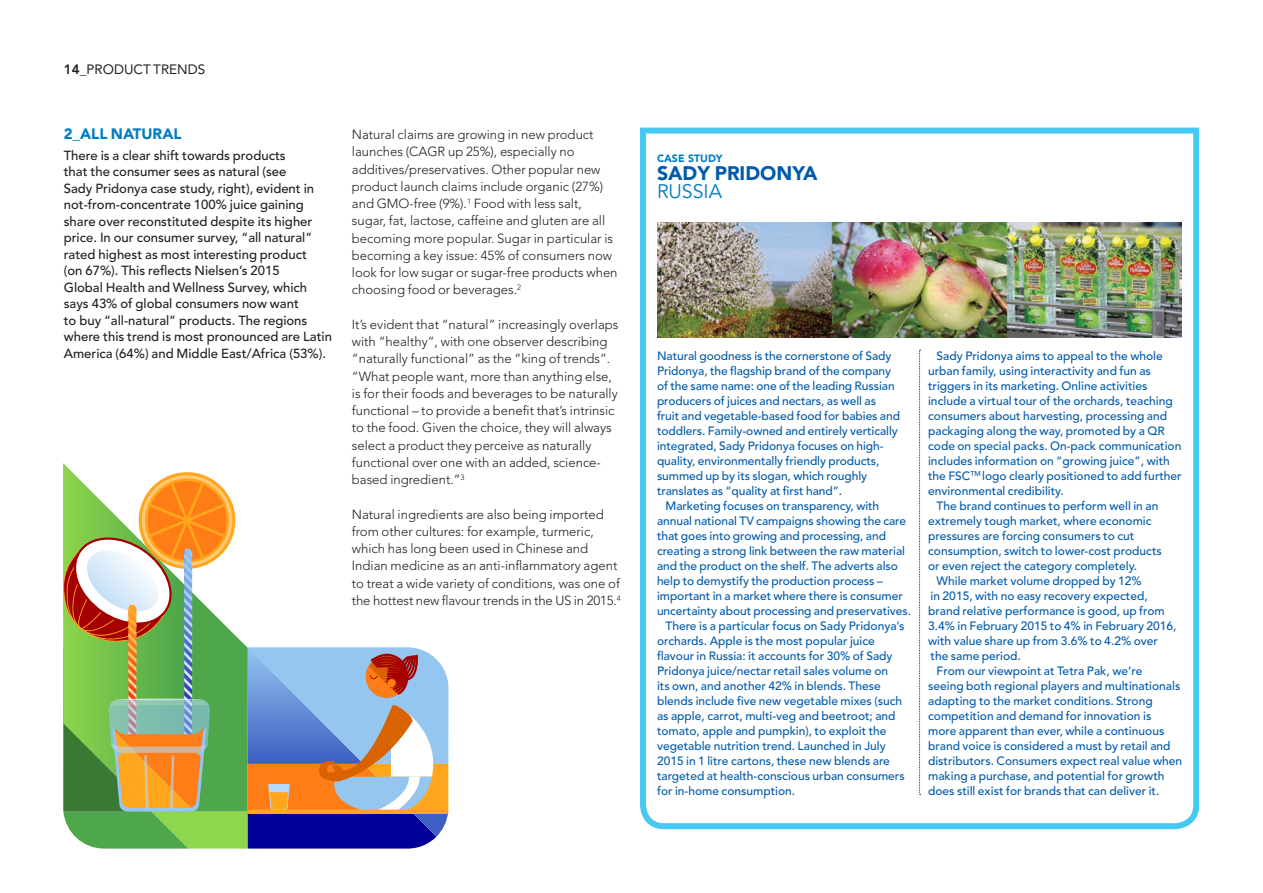
<style>
.page{position:relative;width:1263px;height:893px;background:#fff}
.page>*{position:absolute;margin:0;border:0;box-sizing:border-box;transform-origin:0 0}
.t1{font:900 19.5px "Avenir";color:#015aaa}
.t2{font:19.5px "Avenir";color:#007cc2}
.t3{font:900 15px "Avenir";color:#007cc2}
.t4{font:13.5px "Avenir";color:#231f20}
.t5{font:300 13.2px/17.2px "Avenir";color:#231f20}
.t6{font:500 13.2px/16.5px "Avenir";color:#231f20}
.t7{font:500 12px/15px "Avenir";color:#015aaa}
.t8{font:900 10.5px "Avenir";color:#007cc2}
.s1{font-weight:800}
</style>
<div class="page">
<svg style="left:640px;top:127px;width:560px;height:703px"></svg>
<svg style="left:64px;top:464px;width:384px;height:385px"></svg>
<svg style="left:919px;top:350px;width:1px;height:445px"></svg>
<img style="left:657px;top:222px;width:524px;height:115px">
<p class="t4" style="left:64px;top:62px;width:143px"><span class="s1">14</span>_PRODUCT TRENDS</p>
<p class="t3" style="left:64px;top:125px;width:119px">2_ALL NATURAL</p>
<p class="t6" style="left:64px;top:147px;width:270px">There is a clear shift towards products<br>that the consumer sees as natural (see<br>Sady Pridonya case study, right), evident in not-from-concentrate 100% juice gaining share over reconstituted despite its higher price. In our consumer survey, “all natural” rated highest as most interesting product<br>(on 67%). This reflects Nielsen’s 2015<br>Global Health and Wellness Survey, which says 43% of global consumers now want<br>to buy “all-natural” products. The regions where this trend is most pronounced are Latin America (64%) and Middle East/Africa (53%).</p>
<p class="t5" style="left:352px;top:126px;width:267px">Natural claims are growing in new product launches (CAGR up 25%), especially no additives/preservatives. Other popular new product launch claims include organic (27%) and GMO-free (9%).<sup>1</sup> Food with less salt, sugar, fat, lactose, caffeine and gluten are all becoming more popular. Sugar in particular is becoming a key issue: 45% of consumers now look for low sugar or sugar-free products when choosing food or beverages.<sup>2</sup></p>
<p class="t5" style="left:352px;top:316px;width:268px">It’s evident that “natural” increasingly overlaps with “healthy”, with one observer describing “naturally functional” as the “king of trends”. “What people want, more than anything else, is for their foods and beverages to be naturally functional – to provide a benefit that’s intrinsic to the food. Given the choice, they will always select a product they perceive as naturally functional over one with an added, science&shy;based ingredient.”<sup>3</sup></p>
<p class="t5" style="left:352px;top:505px;width:270px">Natural ingredients are also being imported from other cultures: for example, turmeric, which has long been used in Chinese and Indian medicine as an anti-inflammatory agent to treat a wide variety of conditions, was one of the hottest new flavour trends in the US in 2015.<sup>4</sup></p>
<p class="t8" style="left:657px;top:152px;width:67px">CASE STUDY</p>
<p class="t1" style="left:657px;top:162px;width:162px">SADY PRIDONYA</p>
<p class="t2" style="left:657px;top:180px;width:67px">RUSSIA</p>
<p class="t7" style="left:657px;top:348px;width:245px">Natural goodness is the cornerstone of Sady Pridonya, the flagship brand of the company of the same name: one of the leading Russian producers of juices and nectars, as well as fruit and vegetable-based food for babies and toddlers. Family-owned and entirely vertically integrated, Sady Pridonya focuses on high&shy;quality, environmentally friendly products, summed up by its slogan, which roughly translates as “quality at first hand”.</p>
<p class="t7" style="left:657px;top:498px;width:256px;text-indent:9px">Marketing focuses on transparency, with annual national TV campaigns showing the care that goes into growing and processing, and creating a strong link between the raw material and the product on the shelf. The adverts also help to demystify the production process – important in a market where there is consumer uncertainty about processing and preservatives.</p>
<p class="t7" style="left:657px;top:618px;width:249px;text-indent:9px">There is a particular focus on Sady Pridonya’s orchards. Apple is the most popular juice flavour in Russia: it accounts for 30% of Sady Pridonya juice/nectar retail sales volume on<br>its own, and another 42% in blends. These blends include five new vegetable mixes (such as apple, carrot, multi-veg and beetroot; and tomato, apple and pumpkin), to exploit the vegetable nutrition trend. Launched in July 2015 in 1 litre cartons, these new blends are targeted at health-conscious urban consumers for in-home consumption.</p>
<p class="t7" style="left:928px;top:348px;width:255px;text-indent:9px">Sady Pridonya aims to appeal to the whole urban family, using interactivity and fun as triggers in its marketing. Online activities include a virtual tour of the orchards, teaching consumers about harvesting, processing and packaging along the way, promoted by a QR code on special packs. On-pack communication includes information on “growing juice”, with the FSC<sup>TM</sup> logo clearly positioned to add further environmental credibility.</p>
<p class="t7" style="left:928px;top:498px;width:235px;text-indent:9px">The brand continues to perform well in an extremely tough market, where economic pressures are forcing consumers to cut consumption, switch to lower-cost products or even reject the category completely.</p>
<p class="t7" style="left:928px;top:573px;width:250px;text-indent:9px">While market volume dropped by 12%<br>in 2015, with no easy recovery expected, brand relative performance is good, up from 3.4% in February 2015 to 4% in February 2016, with value share up from 3.6% to 4.2% over the same period.</p>
<p class="t7" style="left:928px;top:663px;width:256px;text-indent:9px">From our viewpoint at Tetra Pak, we’re<br>seeing both regional players and multinationals adapting to the market conditions. Strong competition and demand for innovation is more apparent than ever, while a continuous brand voice is considered a must by retail and distributors. Consumers expect real value when making a purchase, and potential for growth does still exist for brands that can deliver it.</p>
</div>
